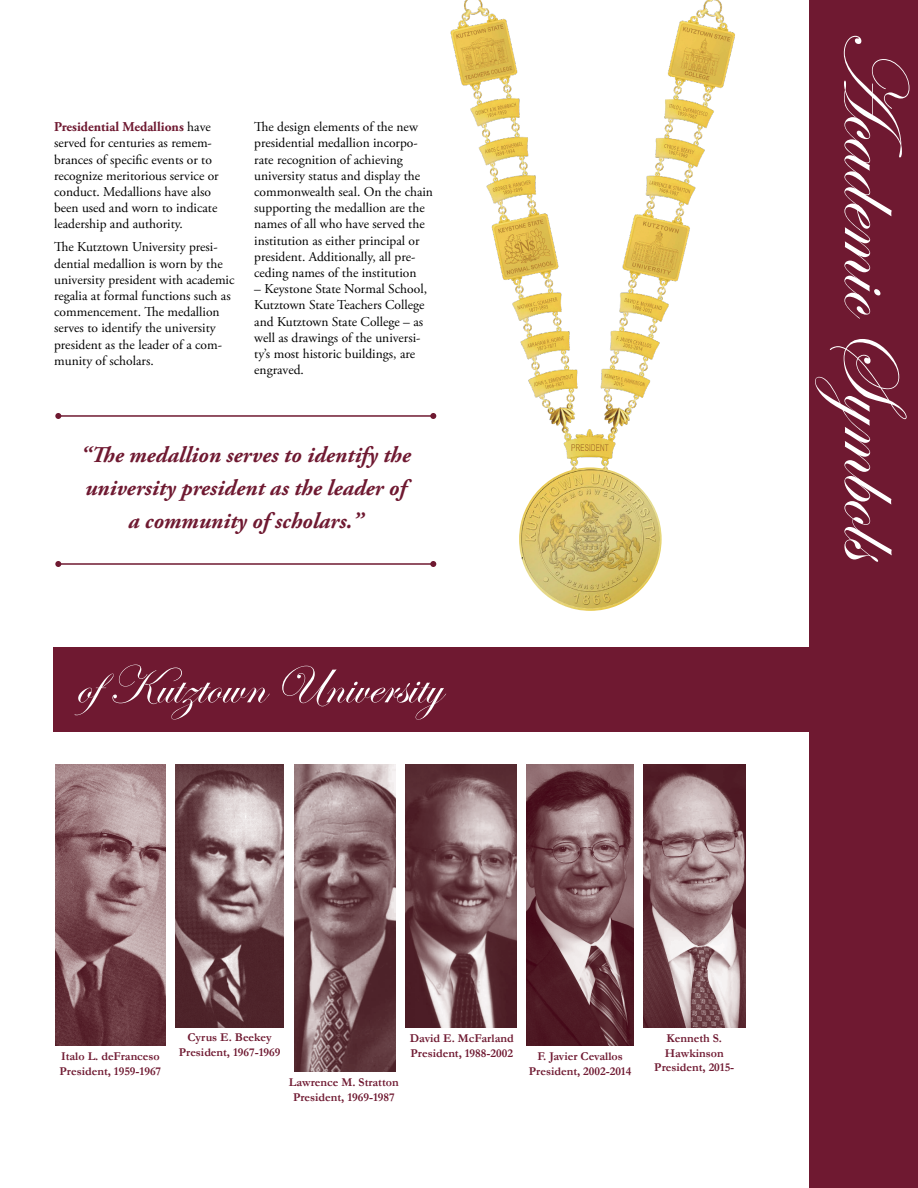
<style>
.page{position:relative;width:918px;height:1188px;background:#fff}
.page>*{position:absolute;margin:0;border:0;box-sizing:border-box;transform-origin:0 0}
.t1{font:93px "Edwardian Script ITC";color:#fff}
.t2{font:54px "Edwardian Script ITC";color:#fff}
.t3{font:italic 700 22.5px/33px "Adobe Garamond Pro";color:#6f1931;text-align:center}
.t4{font:13.5px/16.2px "Adobe Garamond Pro";color:#000}
.t5{font:700 12px/14.4px "Garamond";color:#6f1931;text-align:center}
.s1{font-weight:700;color:#6f1931}
</style>
<div class="page">
<div style="left:810px;top:0;width:108px;height:1188px;background:#6f1931"></div>
<hr style="left:58px;top:415px;width:375px;height:2px;background:#6f1931">
<svg style="left:55px;top:413px;width:6px;height:6px"></svg>
<svg style="left:430px;top:413px;width:6px;height:6px"></svg>
<hr style="left:58px;top:563px;width:375px;height:2px;background:#6f1931">
<svg style="left:55px;top:561px;width:6px;height:6px"></svg>
<svg style="left:430px;top:561px;width:6px;height:6px"></svg>
<div style="left:54px;top:647px;width:864px;height:85px;background:#6f1931"></div>
<img style="left:450px;top:0;width:285px;height:470px">
<img style="left:519px;top:467px;width:143px;height:144px;border-radius:71px">
<img style="left:55px;top:765px;width:111px;height:280px">
<img style="left:176px;top:765px;width:107px;height:262px">
<img style="left:294px;top:765px;width:102px;height:306px">
<img style="left:406px;top:765px;width:110px;height:262px">
<img style="left:526px;top:765px;width:108px;height:280px">
<img style="left:643px;top:765px;width:102px;height:262px">
<p class="t4" style="left:54px;top:119px;width:166px"><span class="s1">Presidential Medallions</span> have served for centuries as remem&shy;brances of specific events or to recognize meritorious service or conduct. Medallions have also been used and worn to indicate leadership and authority.</p>
<p class="t4" style="left:54px;top:240px;width:182px">The Kutztown University presi&shy;dential medallion is worn by the university president with academic regalia at formal functions such as commencement. The medallion serves to identify the university president as the leader of a com&shy;munity of scholars.</p>
<p class="t4" style="left:254px;top:119px;width:180px">The design elements of the new presidential medallion incorpo&shy;rate recognition of achieving university status and display the commonwealth seal. On the chain supporting the medallion are the names of all who have served the institution as either principal or president. Additionally, all pre&shy;ceding names of the institution</p>
<p class="t4" style="left:254px;top:281px;width:174px">– Keystone State Normal School,<br>Kutztown State Teachers College and Kutztown State College – as well as drawings of the universi&shy;ty’s most historic buildings, are engraved.</p>
<h3 class="t3" style="left:81px;top:438px;width:332px">“The medallion serves to identify the university president as the leader of a community of scholars.”</h3>
<h2 class="t2" style="left:75px;top:656px;width:368px">ofKutztown University</h2>
<h1 class="t1" style="left:925px;top:28px;width:536px;rotate:90deg">Academic Symbols</h1>
<p class="t5" style="left:60px;top:1049px;width:103px;text-align:left">Italo L. deFranceso<br>President, 1959-1967</p>
<p class="t5" style="left:179px;top:1030px;width:103px">Cyrus E. Beekey<br>President, 1967-1969</p>
<p class="t5" style="left:289px;top:1075px;width:111px">Lawrence M. Stratton<br>President, 1969-1987</p>
<p class="t5" style="left:410px;top:1031px;width:105px;text-align:left">David E. McFarland<br>President, 1988-2002</p>
<p class="t5" style="left:529px;top:1049px;width:104px">F. Javier Cevallos<br>President, 2002-2014</p>
<p class="t5" style="left:654px;top:1031px;width:82px">Kenneth S.<br>Hawkinson<br>President, 2015-</p>
</div>
